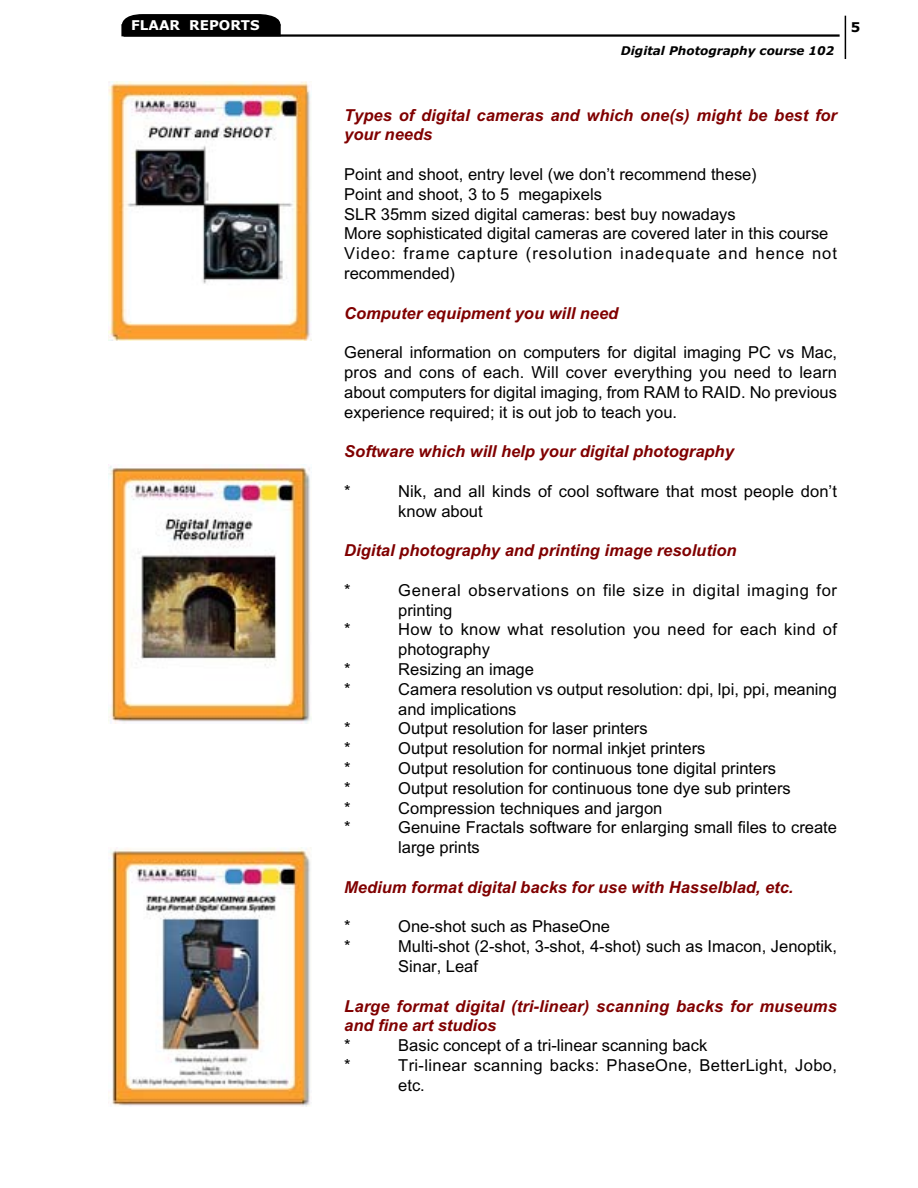
<style>
.page{position:relative;width:918px;height:1188px;background:#fff}
.page>*{position:absolute;margin:0;border:0;box-sizing:border-box;transform-origin:0 0}
.t1{font:16.5px/19.8px "Arial";color:#000}
.t2{font:italic 700 16.5px/19.8px "Arial";color:#800000}
.t3{font:16.5px/19.8px "Arial";letter-spacing:.025em;color:#000}
.t4{font:16.5px/19.8px "Arial";letter-spacing:.04em;color:#000}
.t5{font:700 13.5px "Verdana";color:#fff}
.t6{font:700 13.5px "Verdana";color:#000}
.t7{font:italic 700 12px "Verdana";color:#000}
</style>
<div class="page">
<hr style="left:124px;top:34px;width:716px;height:3px;background:#000">
<hr style="left:845px;top:16px;width:1px;height:43px;background:#000">
<svg style="left:122px;top:14px;width:159px;height:10px;background:#111"></svg>
<div style="left:122px;top:25px;width:158px;height:11px;background:#000"></div>
<div style="left:121px;top:24px;width:160px;height:12px;border:2px solid #000"></div>
<img style="left:108px;top:81px;width:204px;height:259px">
<img style="left:108px;top:464px;width:204px;height:260px">
<img style="left:110px;top:848px;width:201px;height:259px">
<p class="t5" style="left:131px;top:19px;width:130px">FLAAR REPORTS</p>
<p class="t7" style="left:621px;top:46px;width:215px">Digital Photography course 102</p>
<p class="t6" style="left:851px;top:22px;width:11px">5</p>
<p class="t2" style="left:344px;top:107px;width:494px">Types of digital cameras and which one(s) might be best for your needs</p>
<p class="t1" style="left:344px;top:166px;width:494px">Point and shoot, entry level (we don’t recommend these)<br>Point and shoot, 3 to 5 megapixels<br>SLR 35mm sized digital cameras: best buy nowadays<br>More sophisticated digital cameras are covered later in this course Video: frame capture (resolution inadequate and hence not recommended)</p>
<p class="t2" style="left:344px;top:305px;width:276px">Computer equipment you will need</p>
<p class="t1" style="left:344px;top:344px;width:494px;text-align:justify">General information on computers for digital imaging PC vs Mac, pros and cons of each. Will cover everything you need to learn about computers for digital imaging, from RAM to RAID. No previous experience required; it is out job to teach you.</p>
<p class="t2" style="left:344px;top:443px;width:391px">Software which will help your digital photography</p>
<p class="t1" style="left:344px;top:483px;width:8px">*</p>
<p class="t1" style="left:398px;top:483px;width:440px">Nik, and all kinds of cool software that most people don’t know about</p>
<p class="t2" style="left:344px;top:542px;width:394px">Digital photography and printing image resolution</p>
<p class="t1" style="left:344px;top:582px;width:8px">*</p>
<p class="t4" style="left:398px;top:582px;width:440px">General observations on file size in digital imaging for printing</p>
<p class="t1" style="left:344px;top:622px;width:8px">*</p>
<p class="t3" style="left:398px;top:622px;width:440px">How to know what resolution you need for each kind of photography</p>
<p class="t1" style="left:344px;top:661px;width:8px">*</p>
<p class="t1" style="left:398px;top:661px;width:137px">Resizing an image</p>
<p class="t1" style="left:344px;top:681px;width:8px">*</p>
<p class="t1" style="left:398px;top:681px;width:440px">Camera resolution vs output resolution: dpi, lpi, ppi, meaning and implications</p>
<p class="t1" style="left:344px;top:721px;width:8px">*</p>
<p class="t1" style="left:398px;top:721px;width:251px">Output resolution for laser printers</p>
<p class="t1" style="left:344px;top:740px;width:8px">*</p>
<p class="t1" style="left:398px;top:740px;width:309px">Output resolution for normal inkjet printers</p>
<p class="t1" style="left:344px;top:760px;width:8px">*</p>
<p class="t1" style="left:398px;top:760px;width:379px">Output resolution for continuous tone digital printers</p>
<p class="t1" style="left:344px;top:780px;width:8px">*</p>
<p class="t1" style="left:398px;top:780px;width:394px">Output resolution for continuous tone dye sub printers</p>
<p class="t1" style="left:344px;top:800px;width:8px">*</p>
<p class="t1" style="left:398px;top:800px;width:266px">Compression techniques and jargon</p>
<p class="t1" style="left:344px;top:820px;width:8px">*</p>
<p class="t1" style="left:398px;top:820px;width:440px">Genuine Fractals software for enlarging small files to create large prints</p>
<p class="t2" style="left:344px;top:879px;width:451px">Medium format digital backs for use with Hasselblad, etc.</p>
<p class="t1" style="left:344px;top:919px;width:8px">*</p>
<p class="t1" style="left:398px;top:919px;width:213px">One-shot such as PhaseOne</p>
<p class="t1" style="left:344px;top:938px;width:8px">*</p>
<p class="t1" style="left:398px;top:938px;width:440px">Multi-shot (2-shot, 3-shot, 4-shot) such as Imacon, Jenoptik,<br>Sinar, Leaf</p>
<p class="t2" style="left:344px;top:998px;width:494px">Large format digital (tri-linear) scanning backs for museums and fine art studios</p>
<p class="t1" style="left:344px;top:1037px;width:8px">*</p>
<p class="t1" style="left:398px;top:1037px;width:311px">Basic concept of a tri-linear scanning back</p>
<p class="t1" style="left:344px;top:1057px;width:8px">*</p>
<p class="t3" style="left:398px;top:1057px;width:440px">Tri-linear scanning backs: PhaseOne, BetterLight, Jobo, etc.</p>
</div>
